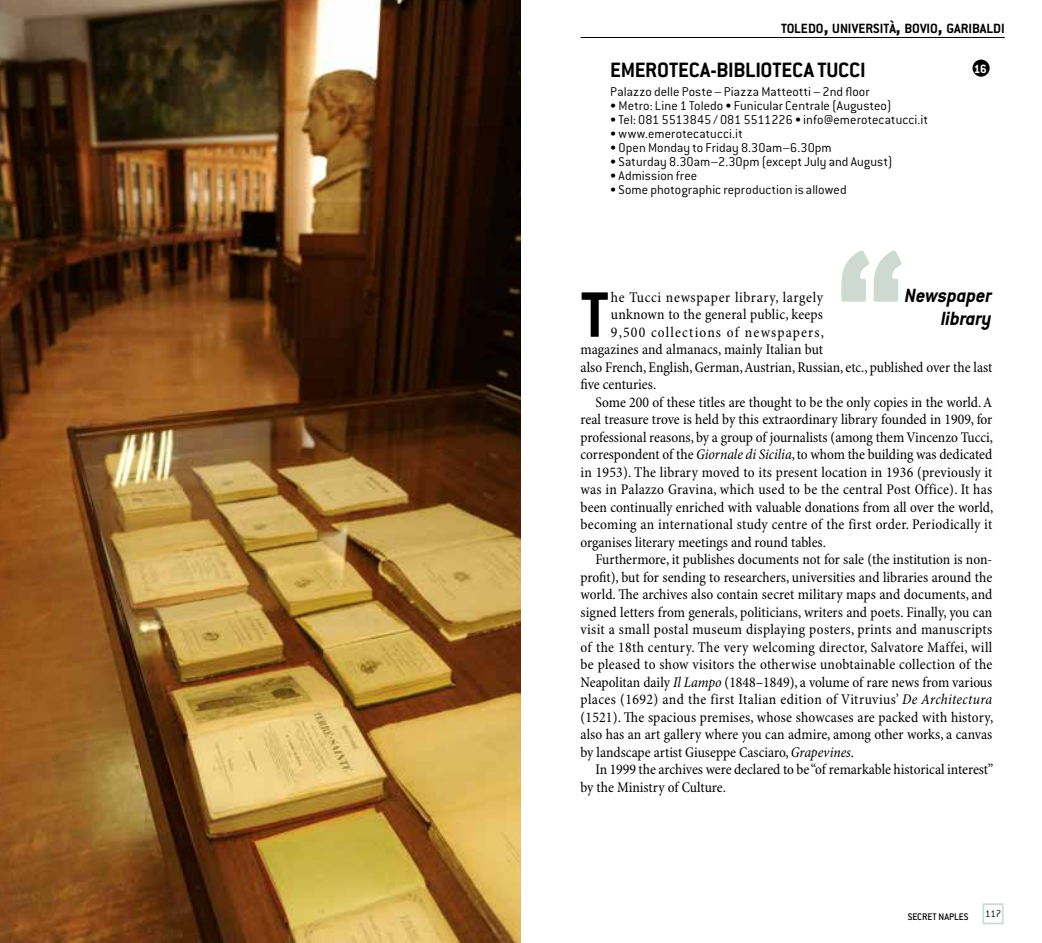
<style>
.page{position:relative;width:1042px;height:943px;background:#fff}
.page>*{position:absolute;margin:0;border:0;box-sizing:border-box;transform-origin:0 0}
.t1{font:700 205.62px "Conduit ITC";color:#cdd9d1}
.t2{font:700 70.35px "Conduit ITC";color:#000}
.t3{font:700 22.75px "Conduit ITC";letter-spacing:-.01em;color:#000}
.t4{font:italic 700 21px/22.8px "Conduit ITC";letter-spacing:-.015em;color:#000;text-align:right}
.t5{font:condensed 14.88px "Minion Pro";letter-spacing:.005em;color:#000}
.t6{font:condensed 14.88px "Minion Pro";letter-spacing:.025em;color:#000}
.t7{font:condensed 14.88px "Minion Pro";letter-spacing:.04em;color:#000}
.t8{font:condensed 14.88px "Minion Pro";letter-spacing:.075em;color:#000}
.t9{font:700 14.7px "Conduit ITC";color:#000}
.t10{font:300 14px "Conduit ITC";letter-spacing:.005em;color:#000}
.t11{font:700 13.12px "Conduit ITC";color:#fff}
.t12{font:500 10.5px "Conduit ITC";color:#000}
.t13{font:300 10.5px "Conduit ITC";color:#000}
.s1{font-size:21px}
.s2{font-style:italic}
</style>
<div class="page">
<div style="left:982px;top:903px;width:21px;height:21px;background:#fff;border:2px solid #cdd9d1"></div>
<hr style="left:580px;top:37px;width:425px;height:1px;background:#000">
<div style="left:972px;top:60px;width:17px;height:17px;background:#000;border-radius:50%"></div>
<img style="left:0;top:0;width:521px;height:943px">
<p class="t9" style="left:781px;top:20px;width:225px">TOLEDO<span class="s1">,</span> UNIVERSITÀ<span class="s1">,</span> BOVIO<span class="s1">,</span> GARIBALDI</p>
<p class="t11" style="left:974px;top:61px;width:14px">16</p>
<p class="t3" style="left:610px;top:56px;width:257px">EMEROTECA-BIBLIOTECA TUCCI</p>
<p class="t10" style="left:610px;top:84px;width:261px">Palazzo delle Poste – Piazza Matteotti – 2nd floor</p>
<p class="t10" style="left:610px;top:98px;width:282px">• Metro: Line 1 Toledo • Funicular Centrale (Augusteo)</p>
<p class="t10" style="left:610px;top:112px;width:319px">• Tel: 081 5513845 / 081 5511226 • info@emerotecatucci.it</p>
<p class="t10" style="left:610px;top:126px;width:134px">• www.emerotecatucci.it</p>
<p class="t10" style="left:610px;top:140px;width:223px">• Open Monday to Friday 8.30am–6.30pm</p>
<p class="t10" style="left:610px;top:154px;width:283px">• Saturday 8.30am–2.30pm (except July and August)</p>
<p class="t10" style="left:610px;top:168px;width:89px">• Admission free</p>
<p class="t10" style="left:610px;top:182px;width:238px">• Some photographic reproduction is allowed</p>
<p class="t1" style="left:834px;top:205px;width:73px">“</p>
<p class="t4" style="left:905px;top:283px;width:88px">Newspaper library</p>
<p class="t2" style="left:580px;top:274px;width:30px">T</p>
<p class="t7" style="left:611px;top:288px;width:214px">he Tucci newspaper library, largely</p>
<p class="t5" style="left:611px;top:305px;width:214px">unknown to the general public, keeps</p>
<p class="t8" style="left:611px;top:323px;width:214px">9,500 collections of newspapers,</p>
<p class="t5" style="left:580px;top:340px;width:244px">magazines and almanacs, mainly Italian but</p>
<p class="t5" style="left:580px;top:358px;width:413px">also French, English, German, Austrian, Russian, etc., published over the last</p>
<p class="t5" style="left:580px;top:375px;width:77px">five centuries.</p>
<p class="t5" style="left:595px;top:393px;width:398px">Some 200 of these titles are thought to be the only copies in the world. A</p>
<p class="t5" style="left:580px;top:410px;width:413px">real treasure trove is held by this extraordinary library founded in 1909, for</p>
<p class="t5" style="left:580px;top:428px;width:414px">professional reasons, by a group of journalists (among them Vincenzo Tucci,</p>
<p class="t5" style="left:580px;top:445px;width:413px">correspondent of the <span class="s2">Giornale di Sicilia</span>, to whom the building was dedicated</p>
<p class="t5" style="left:580px;top:463px;width:413px">in 1953). The library moved to its present location in 1936 (previously it</p>
<p class="t5" style="left:580px;top:480px;width:413px">was in Palazzo Gravina, which used to be the central Post Office). It has</p>
<p class="t5" style="left:580px;top:498px;width:414px">been continually enriched with valuable donations from all over the world,</p>
<p class="t5" style="left:580px;top:515px;width:413px">becoming an international study centre of the first order. Periodically it</p>
<p class="t5" style="left:580px;top:533px;width:247px">organises literary meetings and round tables.</p>
<p class="t5" style="left:595px;top:550px;width:398px">Furthermore, it publishes documents not for sale (the institution is non-</p>
<p class="t5" style="left:580px;top:568px;width:413px">profit), but for sending to researchers, universities and libraries around the</p>
<p class="t5" style="left:580px;top:585px;width:413px">world. The archives also contain secret military maps and documents, and</p>
<p class="t5" style="left:580px;top:603px;width:413px">signed letters from generals, politicians, writers and poets. Finally, you can</p>
<p class="t5" style="left:580px;top:620px;width:413px">visit a small postal museum displaying posters, prints and manuscripts</p>
<p class="t5" style="left:580px;top:638px;width:413px">of the 18th century. The very welcoming director, Salvatore Maffei, will</p>
<p class="t5" style="left:580px;top:655px;width:413px">be pleased to show visitors the otherwise unobtainable collection of the</p>
<p class="t5" style="left:580px;top:673px;width:413px">Neapolitan daily <span class="s2">Il Lampo</span> (1848–1849), a volume of rare news from various</p>
<p class="t6" style="left:580px;top:690px;width:413px">places (1692) and the first Italian edition of Vitruvius’ <span class="s2">De Architectura</span></p>
<p class="t5" style="left:580px;top:708px;width:414px">(1521). The spacious premises, whose showcases are packed with history,</p>
<p class="t5" style="left:580px;top:725px;width:413px">also has an art gallery where you can admire, among other works, a canvas</p>
<p class="t5" style="left:580px;top:743px;width:275px">by landscape artist Giuseppe Casciaro, <span class="s2">Grapevines</span>.</p>
<p class="t5" style="left:595px;top:760px;width:399px">In 1999 the archives were declared to be “of remarkable historical interest”</p>
<p class="t5" style="left:580px;top:778px;width:147px">by the Ministry of Culture.</p>
<p class="t12" style="left:908px;top:910px;width:62px">SECRET NAPLES</p>
<p class="t13" style="left:985px;top:907px;width:17px">117</p>
</div>
